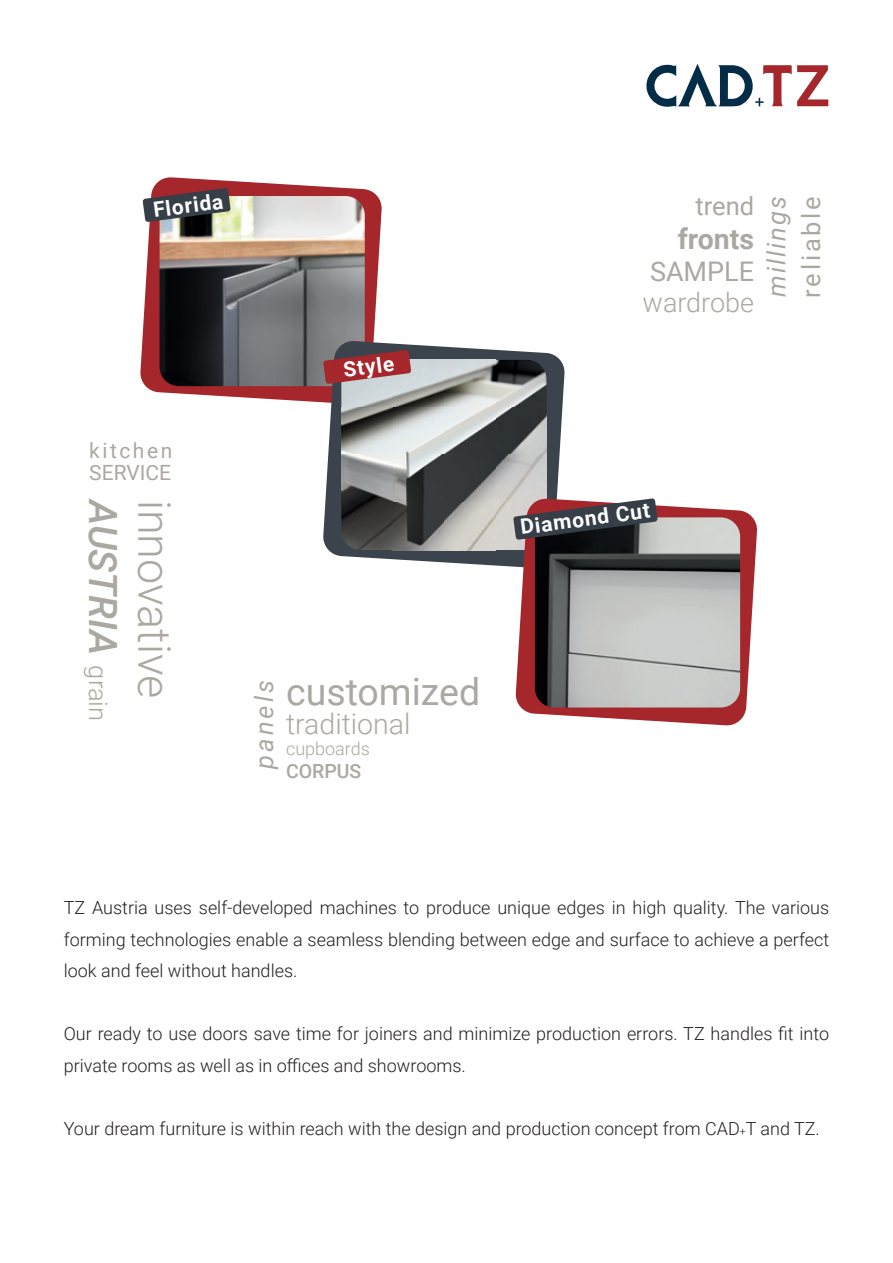
<style>
.page{position:relative;width:893px;height:1263px;background:#fff}
.page>*{position:absolute;margin:0;border:0;box-sizing:border-box;transform-origin:0 0}
.t1{font:700 57.6px "Roboto";color:#a5272b}
.t2{font:300 45px "Roboto";color:#aba8a1}
.t3{font:italic 500 39px "Roboto";color:#aba8a1}
.t4{font:37.5px "Roboto";color:#aba8a1}
.t5{font:300 28.5px "Roboto";color:#aba8a1}
.t6{font:700 28.5px "Roboto";color:#aba8a1}
.t7{font:300 27px "Roboto";color:#aba8a1}
.t8{font:27px "Roboto";color:#aba8a1}
.t9{font:italic 25.5px "Roboto";letter-spacing:.08em;color:#aba8a1}
.t10{font:25.5px "Roboto";letter-spacing:.11em;color:#aba8a1}
.t11{font:300 25.5px "Roboto";color:#aba8a1}
.t12{font:700 21px "Roboto";color:#fff}
.t13{font:21px/22.5px "Roboto";letter-spacing:.06em;color:#aba8a1}
.t14{font:500 19.5px "Roboto";color:#aba8a1}
.t15{font:300 18px/31.5px "Roboto";color:#231f20;text-align:justify}
.t16{font:300 18px "Roboto";color:#aba8a1}
.s1{font-size:10.5px}
</style>
<div class="page">
<svg style="left:646px;top:64px;width:146px;height:43px"></svg>
<svg style="left:140px;top:177px;width:242px;height:226px;fill:#a5262b"></svg>
<img style="left:160px;top:196px;width:205px;height:190px">
<svg style="left:323px;top:341px;width:242px;height:226px;fill:#3b434c"></svg>
<img style="left:341px;top:360px;width:206px;height:190px">
<svg style="left:515px;top:505px;width:242px;height:221px;fill:#a5262b"></svg>
<img style="left:535px;top:517px;width:205px;height:190px">
<svg style="left:143px;top:188px;width:88px;height:34px;background:#584d50"></svg>
<svg style="left:324px;top:350px;width:87px;height:34px;background:#9c484d"></svg>
<svg style="left:514px;top:498px;width:144px;height:42px;background:#584d53"></svg>
<p class="t12" style="left:151px;top:196px;width:72px;rotate:-8deg">Florida</p>
<p class="t13" style="left:89px;top:438px;width:84px">kitchen<br>SERVICE</p>
<h3 class="t3" style="left:130px;top:500px;width:159px;rotate:90deg">AUSTRIA</h3>
<h2 class="t2" style="left:186px;top:500px;width:200px;rotate:90deg">innovative</h2>
<h3 class="t11" style="left:116px;top:665px;width:57px;rotate:90deg">grain</h3>
<p class="t12" style="left:342px;top:355px;width:52px;rotate:-8deg">Style</p>
<h3 class="t9" style="left:246px;top:769px;width:90px;rotate:-90deg">panels</h3>
<h3 class="t4" style="left:286px;top:665px;width:196px">customized</h3>
<p class="t16" style="left:286px;top:736px;width:85px">cupboards</p>
<h3 class="t5" style="left:286px;top:704px;width:126px">traditional</h3>
<p class="t14" style="left:286px;top:757px;width:77px">CORPUS</p>
<h1 class="t1" style="left:795px;top:45px;width:36px">Z</h1>
<h3 class="t10" style="left:695px;top:188px;width:60px">trend</h3>
<h3 class="t6" style="left:678px;top:219px;width:78px">fronts</h3>
<h3 class="t8" style="left:650px;top:253px;width:106px">SAMPLE</h3>
<h3 class="t7" style="left:643px;top:283px;width:113px">wardrobe</h3>
<h3 class="t9" style="left:758px;top:297px;width:103px;rotate:-90deg">millings</h3>
<h3 class="t10" style="left:793px;top:298px;width:103px;rotate:-90deg">reliable</h3>
<p class="t12" style="left:519px;top:513px;width:132px;rotate:-8deg">Diamond Cut</p>
<p class="t15" style="left:64px;top:891px;width:767px">TZ Austria uses self-developed machines to produce unique edges in high quality. The various forming technologies enable a seamless blending between edge and surface to achieve a perfect look and feel without handles.</p>
<p class="t15" style="left:64px;top:1017px;width:767px">Our ready to use doors save time for joiners and minimize production errors. TZ handles fit into private rooms as well as in offices and showrooms.</p>
<p class="t15" style="left:64px;top:1112px;width:758px">Your dream furniture is within reach with the design and production concept from CAD<span class="s1">+</span>T and TZ.</p>
</div>
